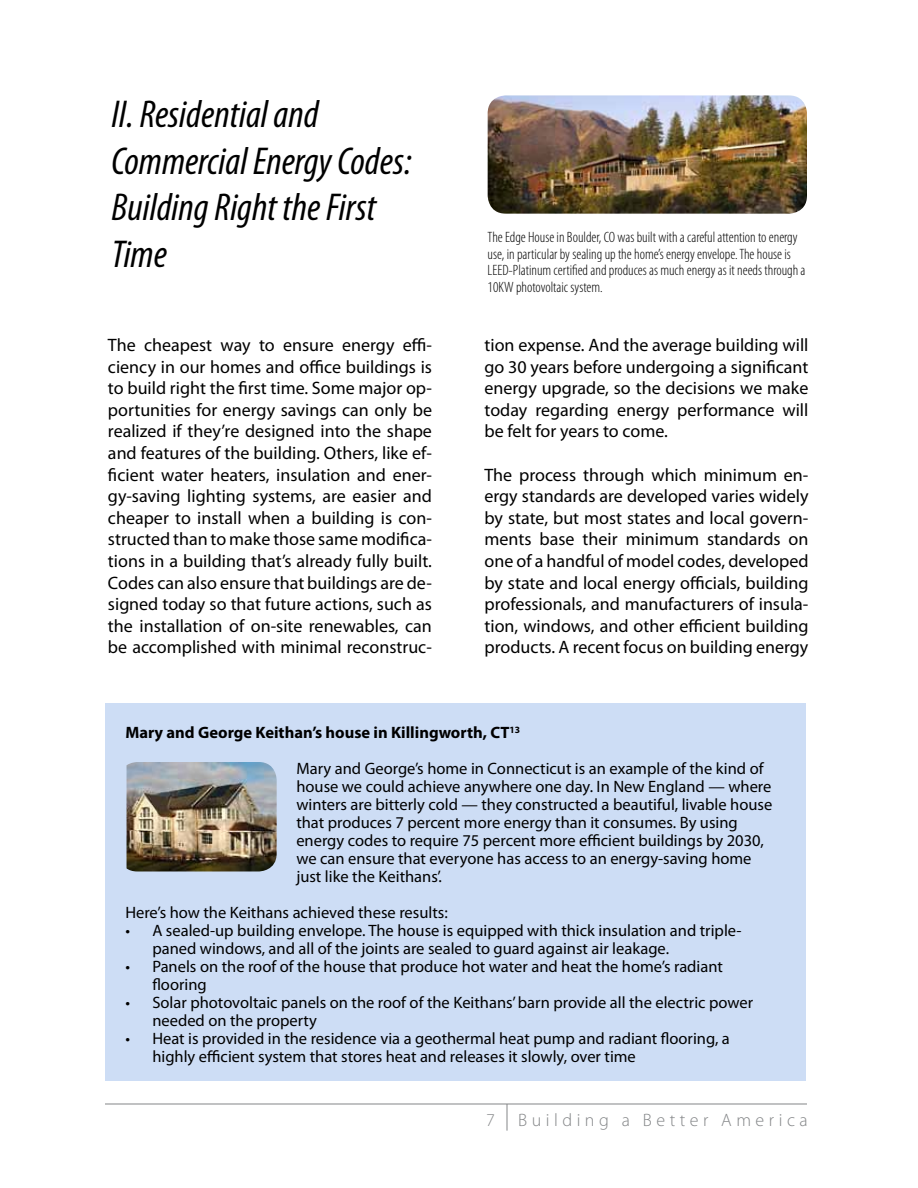
<style>
.page{position:relative;width:918px;height:1188px;background:#fff}
.page>*{position:absolute;margin:0;border:0;box-sizing:border-box;transform-origin:0 0}
.t1{font:italic condensed 39px/46.8px "Myriad Pro";color:#000}
.t2{font:18px/21.6px "Myriad Pro";color:#000;text-align:justify}
.t3{font:300 18px "Myriad Pro";letter-spacing:.25em;color:#848688}
.t4{font:16.5px/18px "Myriad Pro";color:#000}
.t5{font:300 condensed 15px/16.5px "Myriad Pro";color:#000}
.s1{font-weight:700}
</style>
<div class="page">
<hr style="left:105px;top:1104px;width:702px;height:1px;background:#848688">
<svg style="left:507px;top:1104px;width:1px;height:27px"></svg>
<img style="left:488px;top:95px;width:319px;height:119px">
<div style="left:105px;top:704px;width:700px;height:377px;background:#cdddf5"></div>
<img style="left:127px;top:762px;width:150px;height:109px">
<h1 class="t1" style="left:111px;top:90px;width:302px">II. Residential and<br>Commercial Energy Codes:<br>Building Right the First<br>Time</h1>
<p class="t5" style="left:488px;top:229px;width:319px">The Edge House in Boulder, CO was built with a careful attention to energy use, in particular by sealing up the home’s energy envelope. The house is LEED-Platinum certified and produces as much energy as it needs through a 10KW photovoltaic system.</p>
<p class="t2" style="left:108px;top:334px;width:326px">The cheapest way to ensure energy effi&shy;ciency in our homes and office buildings is to build right the first time. Some major op&shy;portunities for energy savings can only be realized if they’re designed into the shape and features of the building. Others, like ef&shy;ficient water heaters, insulation and ener&shy;gy-saving lighting systems, are easier and cheaper to install when a building is con&shy;structed than to make those same modifica&shy;tions in a building that’s already fully built.<br>Codes can also ensure that buildings are de&shy;signed today so that future actions, such as the installation of on-site renewables, can be accomplished with minimal reconstruc-</p>
<p class="t2" style="left:485px;top:334px;width:326px">tion expense. And the average building will go 30 years before undergoing a significant energy upgrade, so the decisions we make today regarding energy performance will be felt for years to come.</p>
<p class="t2" style="left:485px;top:463px;width:326px">The process through which minimum en&shy;ergy standards are developed varies widely by state, but most states and local govern&shy;ments base their minimum standards on one of a handful of model codes, developed by state and local energy officials, building professionals, and manufacturers of insula&shy;tion, windows, and other efficient building products. A recent focus on building energy</p>
<p class="t4" style="left:296px;top:714px;width:469px;line-height:36px;text-indent:-171px"><span class="s1">Mary and George Keithan’s house in Killingworth, CT</span><sup>13<br></sup>Mary and George’s home in Connecticut is an example of the kind of</p>
<p class="t4" style="left:296px;top:777px;width:478px">house we could achieve anywhere one day. In New England — where winters are bitterly cold — they constructed a beautiful, livable house that produces 7 percent more energy than it consumes. By using energy codes to require 75 percent more efficient buildings by 2030, we can ensure that everyone has access to an energy-saving home just like the Keithans’.</p>
<p class="t4" style="left:125px;top:903px;width:324px">Here’s how the Keithans achieved these results:</p>
<p class="t4" style="left:152px;top:921px;width:591px;text-indent:-27px">• A sealed-up building envelope. The house is equipped with thick insulation and triple&shy;paned windows, and all of the joints are sealed to guard against air leakage.</p>
<p class="t4" style="left:152px;top:957px;width:572px;text-indent:-27px">• Panels on the roof of the house that produce hot water and heat the home’s radiant flooring</p>
<p class="t4" style="left:152px;top:993px;width:602px;text-indent:-27px">• Solar photovoltaic panels on the roof of the Keithans’ barn provide all the electric power needed on the property</p>
<p class="t4" style="left:152px;top:1029px;width:579px;text-indent:-27px">• Heat is provided in the residence via a geothermal heat pump and radiant flooring, a highly efficient system that stores heat and releases it slowly, over time</p>
<p class="t3" style="left:486px;top:1110px;width:10px">7</p>
<p class="t3" style="left:518px;top:1111px;width:291px">Building a Better America</p>
</div>
